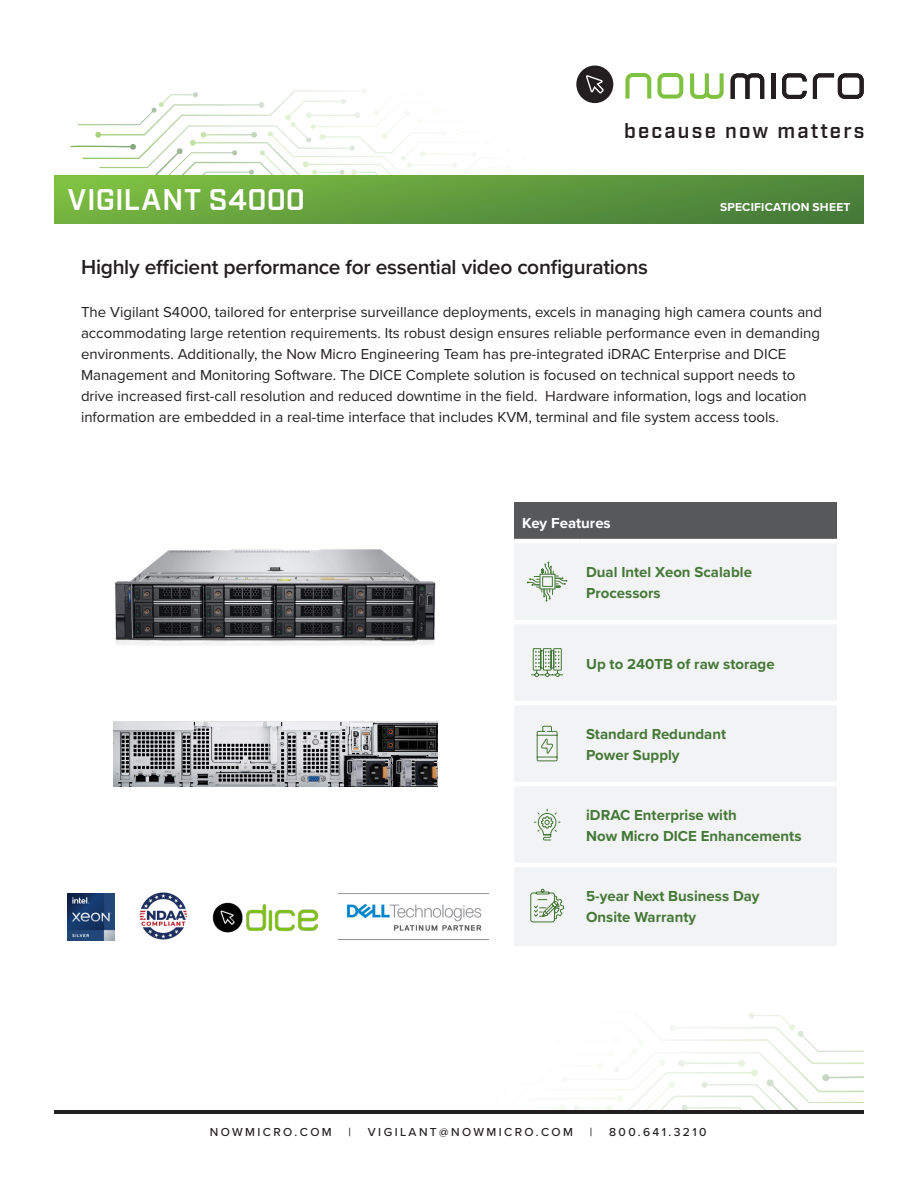
<style>
.page{position:relative;width:918px;height:1188px;background:#fff}
.page>*{position:absolute;margin:0;border:0;box-sizing:border-box;transform-origin:0 0}
.Industry_Headline_-_20_44{font:600 30px "Industry";letter-spacing:.02em;color:#fff}
.ProxNova_Subhead_Level_A_-_15_19{font:600 21px "Proxima Nova";letter-spacing:-.015em;color:#231f20}
.t1{font:600 20.4px "Industry";letter-spacing:.105em;color:#231f20}
.ProxNova_Body_Text_-_10_14{font:15px/21px "Proxima Nova";color:#231f20}
.ProxNova_Body_Text_-_10_14-2{font:700 15px/21px "Proxima Nova";color:#457838}
.TABLE_ProxNova_Subhead_Bold_-_10_13{font:700 15px "Proxima Nova";color:#fff}
.t2{font:500 12px "Proxima Nova";letter-spacing:.2em;color:#231f20}
.t3{font:700 12px "Proxima Nova";letter-spacing:.02em;color:#fff}
</style>
<div class="page">
<svg style="left:54px;top:88px;width:505px;height:88px"></svg>
<svg style="left:560px;top:1013px;width:304px;height:97px"></svg>
<img style="left:68px;top:894px;width:46px;height:46px">
<div style="left:54px;top:176px;width:810px;height:47px;background:linear-gradient(to right,#7aba41,#487d3a)"></div>
<div style="left:514px;top:502px;width:323px;height:39px;background:#57585a"></div>
<div style="left:514px;top:544px;width:323px;height:402px;background:#f2f3f4"></div>
<hr style="left:514px;top:539px;width:66px;height:4px;background:#fff">
<hr style="left:580px;top:539px;width:257px;height:4px;background:#fff">
<hr style="left:514px;top:620px;width:66px;height:4px;background:#fff">
<hr style="left:580px;top:620px;width:257px;height:4px;background:#fff">
<hr style="left:514px;top:701px;width:66px;height:4px;background:#fff">
<hr style="left:580px;top:701px;width:257px;height:4px;background:#fff">
<hr style="left:514px;top:782px;width:66px;height:4px;background:#fff">
<hr style="left:580px;top:782px;width:257px;height:4px;background:#fff">
<hr style="left:514px;top:863px;width:66px;height:4px;background:#fff">
<hr style="left:580px;top:863px;width:257px;height:4px;background:#fff">
<svg style="left:527px;top:562px;width:40px;height:40px"></svg>
<svg style="left:530px;top:648px;width:34px;height:29px"></svg>
<svg style="left:536px;top:725px;width:22px;height:37px"></svg>
<svg style="left:530px;top:808px;width:35px;height:115px"></svg>
<img style="left:114px;top:722px;width:324px;height:65px">
<img style="left:338px;top:893px;width:151px;height:47px">
<img style="left:139px;top:892px;width:48px;height:48px">
<img style="left:212px;top:902px;width:107px;height:31px">
<img style="left:115px;top:549px;width:321px;height:96px">
<svg style="left:690px;top:73px;width:34px;height:26px"></svg>
<svg style="left:625px;top:73px;width:26px;height:26px"></svg>
<svg style="left:657px;top:73px;width:26px;height:26px"></svg>
<hr style="left:771px;top:73px;width:4px;height:26px;background:#231f20">
<svg style="left:813px;top:73px;width:51px;height:26px"></svg>
<svg style="left:731px;top:73px;width:33px;height:26px"></svg>
<svg style="left:782px;top:73px;width:25px;height:26px"></svg>
<svg style="left:576px;top:66px;width:37px;height:37px"></svg>
<hr style="left:54px;top:1110px;width:810px;height:4px;background:#231f20">
<p class="Industry_Headline_-_20_44" style="left:68px;top:182px;width:239px">VIGILANT S4000</p>
<h3 class="t1" style="left:624px;top:119px;width:242px">because now matters</h3>
<p class="t3" style="left:720px;top:198px;width:132px">SPECIFICATION SHEET</p>
<p class="ProxNova_Subhead_Level_A_-_15_19" style="left:81px;top:252px;width:568px">Highly efficient performance for essential video configurations</p>
<p class="ProxNova_Body_Text_-_10_14" style="left:81px;top:301px;width:743px">The Vigilant S4000, tailored for enterprise surveillance deployments, excels in managing high camera counts and accommodating large retention requirements. Its robust design ensures reliable performance even in demanding environments. Additionally, the Now Micro Engineering Team has pre-integrated iDRAC Enterprise and DICE Management and Monitoring Software. The DICE Complete solution is focused on technical support needs to drive increased first-call resolution and reduced downtime in the field. Hardware information, logs and location information are embedded in a real-time interface that includes KVM, terminal and file system access tools.</p>
<p class="TABLE_ProxNova_Subhead_Bold_-_10_13" style="left:522px;top:511px;width:90px">Key Features</p>
<p class="ProxNova_Body_Text_-_10_14-2" style="left:586px;top:561px;width:167px">Dual Intel Xeon Scalable<br>Processors</p>
<p class="ProxNova_Body_Text_-_10_14-2" style="left:586px;top:653px;width:190px">Up to 240TB of raw storage</p>
<p class="ProxNova_Body_Text_-_10_14-2" style="left:586px;top:723px;width:142px">Standard Redundant<br>Power Supply</p>
<p class="ProxNova_Body_Text_-_10_14-2" style="left:586px;top:804px;width:217px">iDRAC Enterprise with<br>Now Micro DICE Enhancements</p>
<p class="ProxNova_Body_Text_-_10_14-2" style="left:586px;top:885px;width:175px">5-year Next Business Day<br>Onsite Warranty</p>
<p class="t2" style="left:210px;top:1123px;width:123px">NOWMICRO.COM</p>
<p class="t2" style="left:349px;top:1123px;width:4px">|</p>
<p class="t2" style="left:368px;top:1123px;width:207px">VIGILANT@NOWMICRO.COM</p>
<p class="t2" style="left:590px;top:1123px;width:4px">|</p>
<p class="t2" style="left:609px;top:1123px;width:99px">800.641.3210</p>
</div>
